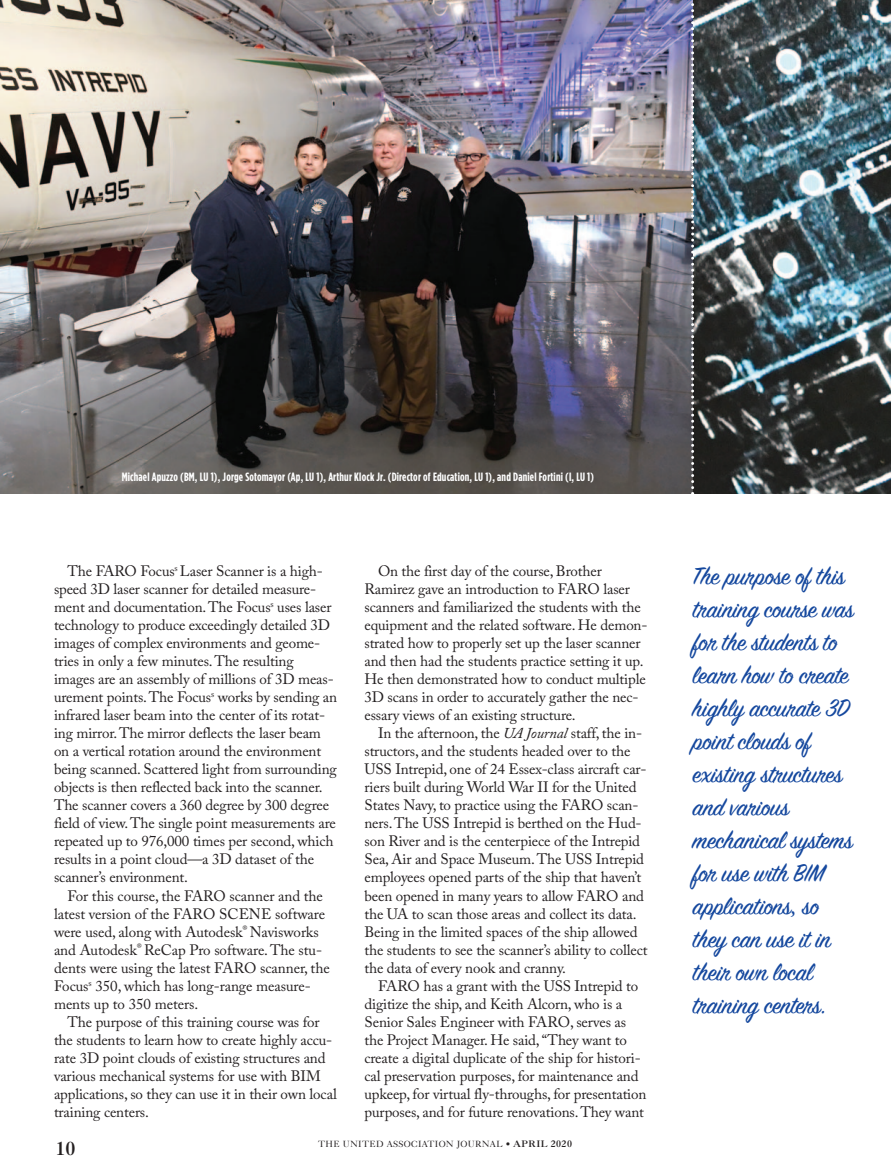
<style>
.page{position:relative;width:891px;height:1175px;background:#fff}
.page>*{position:absolute;margin:0;border:0;box-sizing:border-box;transform-origin:0 0}
.t1{font:27px/33px "Sign Painter House Script";letter-spacing:-.01em;color:#15489e}
.t2{font:18px "Caslon Three";color:#231f20}
.t3{font:15px/18px "Adobe Caslon Pro";letter-spacing:-.01em;color:#231f20}
.t4{font:700 12px "Gotham Condensed";letter-spacing:.015em;color:#fff}
.t5{font:9px "Caslon Five Forty";letter-spacing:.04em;color:#231f20}
.s1{font-style:italic}
.s2{font-family:"Caslon Three"}
.s3{font-family:"Adobe Caslon Pro";font-weight:600;font-style:italic;font-size:21px}
</style>
<div class="page">
<img style="left:694px;top:0;width:197px;height:493px">
<img style="left:0;top:0;width:691px;height:493px">
<svg style="left:691px;top:0;width:3px;height:494px"></svg>
<p class="t4" style="left:122px;top:472px;width:474px">Michael Apuzzo (BM, LU 1), Jorge Sotomayor (Ap, LU 1), Arthur Klock Jr. (Director of Education, LU 1), and Daniel Fortini (I, LU 1)</p>
<p class="t3" style="left:54px;top:564px;width:285px;text-indent:14px">The FARO Focus<sup>s</sup> Laser Scanner is a high&shy;speed 3D laser scanner for detailed measure&shy;ment and documentation. The Focus<sup>s</sup> uses laser technology to produce exceedingly detailed 3D images of complex environments and geome&shy;tries in only a few minutes. The resulting images are an assembly of millions of 3D meas&shy;urement points. The Focus<sup>s</sup> works by sending an infrared laser beam into the center of its rotat&shy;ing mirror. The mirror deflects the laser beam on a vertical rotation around the environment being scanned. Scattered light from surrounding objects is then reflected back into the scanner.<br>The scanner covers a 360 degree by 300 degree field of view. The single point measurements are repeated up to 976,000 times per second, which results in a point cloud—a 3D dataset of the scanner’s environment.</p>
<p class="t3" style="left:54px;top:888px;width:277px;text-indent:14px">For this course, the FARO scanner and the latest version of the FARO SCENE software were used, along with Autodesk<sup>®</sup> Navisworks and Autodesk<sup>®</sup> ReCap Pro software. The stu&shy;dents were using the latest FARO scanner, the Focus<sup>s</sup> 350, which has long-range measure&shy;ments up to 350 meters.</p>
<p class="t3" style="left:54px;top:1014px;width:284px;text-indent:14px">The purpose of this training course was for the students to learn how to create highly accu&shy;rate 3D point clouds of existing structures and various mechanical systems for use with BIM applications, so they can use it in their own local training centers.</p>
<p class="t3" style="left:364px;top:564px;width:285px;text-indent:14px">On the first day of the course, Brother Ramirez gave an introduction to FARO laser scanners and familiarized the students with the equipment and the related software. He demon&shy;strated how to properly set up the laser scanner and then had the students practice setting it up.<br>He then demonstrated how to conduct multiple 3D scans in order to accurately gather the nec&shy;essary views of an existing structure.</p>
<p class="t3" style="left:364px;top:726px;width:285px;text-indent:14px">In the afternoon, the <span class="s1">UA Journal</span> staff, the in&shy;structors, and the students headed over to the USS Intrepid, one of 24 Essex-class aircraft car&shy;riers built during World War II for the United States Navy, to practice using the FARO scan&shy;ners. The USS Intrepid is berthed on the Hud&shy;son River and is the centerpiece of the Intrepid Sea, Air and Space Museum. The USS Intrepid employees opened parts of the ship that haven’t been opened in many years to allow FARO and the UA to scan those areas and collect its data.<br>Being in the limited spaces of the ship allowed the students to see the scanner’s ability to collect the data of every nook and cranny.</p>
<p class="t3" style="left:364px;top:978px;width:283px;text-indent:14px">FARO has a grant with the USS Intrepid to digitize the ship, and Keith Alcorn, who is a Senior Sales Engineer with FARO, serves as the Project Manager. He said, “They want to create a digital duplicate of the ship for histori&shy;cal preservation purposes, for maintenance and upkeep, for virtual fly-throughs, for presentation purposes, and for future renovations. They want</p>
<p class="t2" style="left:55px;top:1141px;width:22px">10</p>
<p class="t5" style="left:318px;top:1140px;width:255px">THE UNITED ASSOCIATION JOURNAL • <span class="s2">APRIL 2020</span></p>
<p class="t1" style="left:693px;top:564px;width:163px">The purpose of this training course was for the students to learn how to create highly accurate 3D point clouds of existing structures and various mechanical systems for use with BIM applications<span class="s3">,</span> so they can use it in their own local training centers.</p>
</div>
